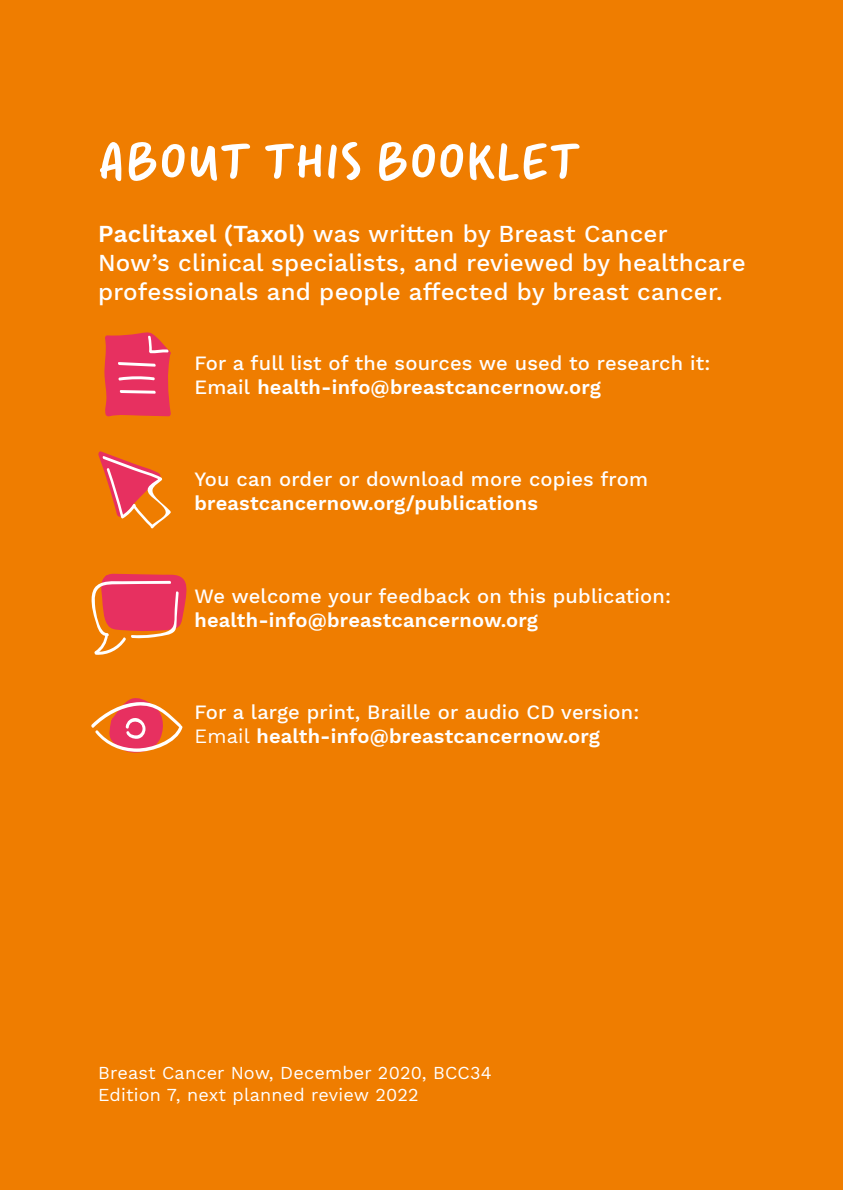
<style>
.page{position:relative;width:843px;height:1190px;background:#ef7d00}
.page>*{position:absolute;margin:0;border:0;box-sizing:border-box;transform-origin:0 0}
.Heading_L1{font:52px "Erika";letter-spacing:.01em;color:#fff}
.body{font:500 24px/28.8px "Work Sans";letter-spacing:.01em;color:#fff}
.body-2{font:500 20px/24px "Work Sans";letter-spacing:.01em;color:#fff}
.body-3{font:18px/21.6px "Work Sans";letter-spacing:.01em;color:#fff}
.s1{font-weight:600}
.s2{font-weight:400}
</style>
<div class="page">
<svg style="left:104px;top:332px;width:67px;height:84px;background:#e94661"></svg>
<svg style="left:98px;top:451px;width:73px;height:78px"></svg>
<svg style="left:91px;top:573px;width:96px;height:82px"></svg>
<svg style="left:91px;top:698px;width:92px;height:55px"></svg>
<p class="Heading_L1" style="left:98px;top:126px;width:483px">ABOUT THIS BOOKLET</p>
<p class="body" style="left:98px;top:221px;width:649px"><span class="s1">Paclitaxel (Taxol)</span> was written by Breast Cancer<br>Now’s clinical specialists, and reviewed by healthcare professionals and people affected by breast cancer.</p>
<p class="body-2" style="left:194px;top:352px;width:517px">For a full list of the sources we used to research it:<br>Email <span class="s1">health-info@breastcancernow.org</span></p>
<p class="body-2" style="left:194px;top:468px;width:455px">You can order or download more copies from <span class="s1">breastcancernow.org/publications</span></p>
<p class="body-2" style="left:194px;top:584px;width:478px">We welcome your feedback on this publication: <span class="s1">health-info@breastcancernow.org</span></p>
<p class="body-2" style="left:194px;top:700px;width:446px">For a large print, Braille or audio CD version:<br><span class="s2">Email</span> <span class="s1">health-info@breastcancernow.org</span></p>
<p class="body-3" style="left:98px;top:1063px;width:395px">Breast Cancer Now, December 2020, BCC34<br>Edition 7, next planned review 2022</p>
</div>
